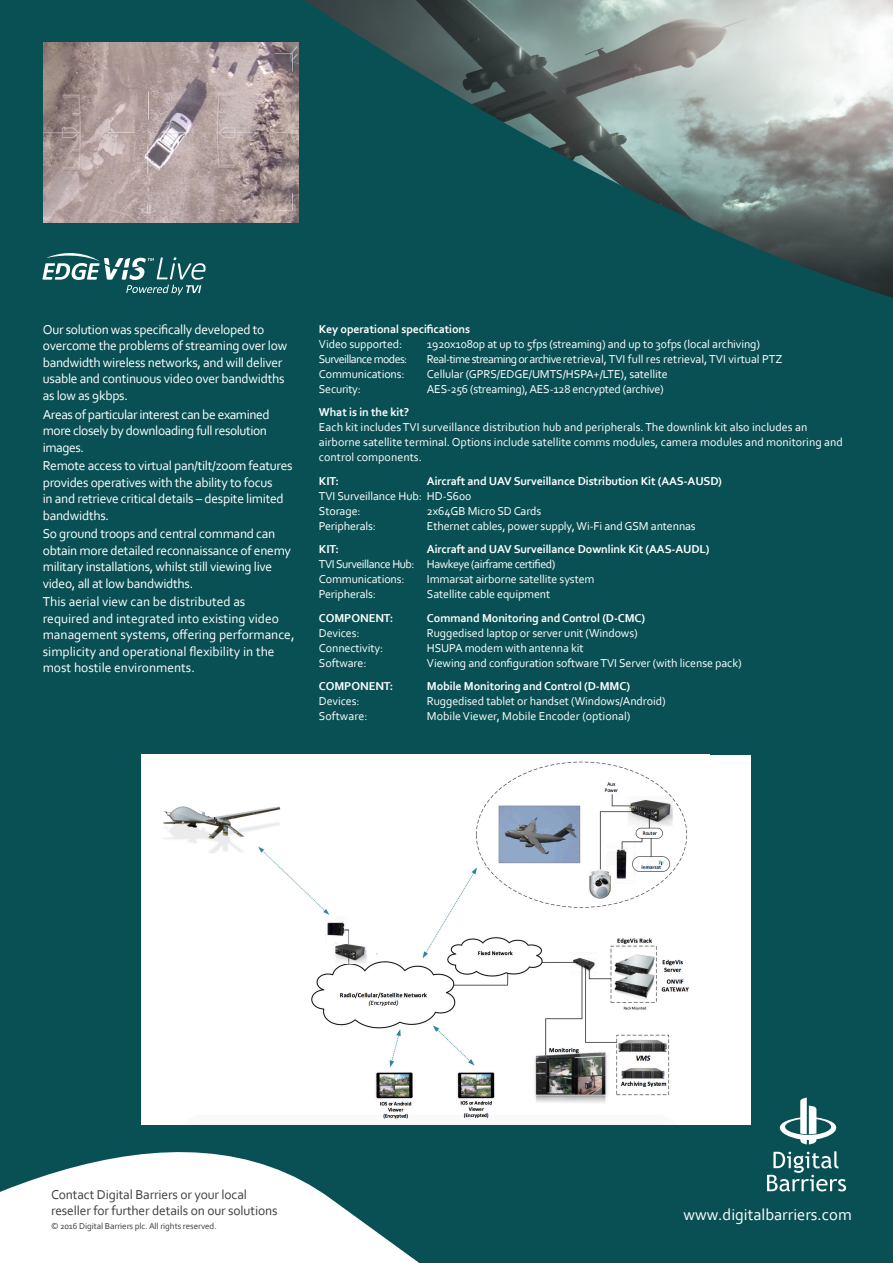
<style>
.page{position:relative;width:893px;height:1263px;background:#095054}
.page>*{position:absolute;margin:0;border:0;box-sizing:border-box;transform-origin:0 0}
.t1{font:16.5px "Corbel";color:#fff}
.t2{font:13.5px/16.5px "Corbel";letter-spacing:-.02em;color:#fff}
.t3{font:13.5px/16.5px "Corbel";color:#fff}
.body_copy{font:13.5px/16.5px "Corbel";letter-spacing:-.01em;color:#3e3e3f}
.t4{font:12px/15px "Corbel";letter-spacing:-.01em;color:#fff}
.t5{font:700 12px "Corbel";letter-spacing:-.01em;color:#fff}
.t6{font:12px "Corbel";letter-spacing:-.04em;color:#fff}
.t7{font:12px "Corbel";letter-spacing:-.05em;color:#fff}
.body_copy-2{font:9px "Corbel";letter-spacing:-.01em;color:#3e3e3f}
</style>
<div class="page">
<svg style="left:0;top:1088px;width:522px;height:175px"></svg>
<svg style="left:780px;top:1097px;width:56px;height:47px"></svg>
<svg style="left:767px;top:1151px;width:79px;height:40px"></svg>
<img style="left:304px;top:0;width:589px;height:298px">
<img style="left:43px;top:43px;width:256px;height:180px">
<svg style="left:42px;top:253px;width:164px;height:42px"></svg>
<div style="left:142px;top:755px;width:609px;height:369px;background:#fff"></div>
<img style="left:163px;top:761px;width:526px;height:358px">
<p class="t2" style="left:43px;top:321px;width:246px">Our solution was specifically developed to overcome the problems of streaming over low bandwidth wireless networks, and will deliver usable and continuous video over bandwidths as low as 9kbps.</p>
<p class="t2" style="left:43px;top:405px;width:228px">Areas of particular interest can be examined more closely by downloading full resolution images.</p>
<p class="t2" style="left:43px;top:457px;width:251px">Remote access to virtual pan/tilt/zoom features provides operatives with the ability to focus<br>in and retrieve critical details – despite limited bandwidths.</p>
<p class="t2" style="left:43px;top:525px;width:250px">So ground troops and central command can obtain more detailed reconnaissance of enemy military installations, whilst still viewing live video, all at low bandwidths.</p>
<p class="t3" style="left:43px;top:593px;width:253px">This aerial view can be distributed as required and integrated into existing video management systems, offering performance, simplicity and operational flexibility in the most hostile environments.</p>
<p class="t5" style="left:319px;top:321px;width:153px">Key operational specifications</p>
<p class="t4" style="left:319px;top:336px;width:85px">Video supported:</p>
<p class="t4" style="left:427px;top:336px;width:335px">1920x1080p at up to 5fps (streaming) and up to 30fps (local archiving)</p>
<p class="t7" style="left:319px;top:351px;width:90px">Surveillance modes:</p>
<p class="t4" style="left:427px;top:351px;width:357px">Real-time streaming or archive retrieval, TVI full res retrieval, TVI virtual PTZ</p>
<p class="t4" style="left:319px;top:366px;width:87px">Communications:</p>
<p class="t4" style="left:427px;top:366px;width:242px">Cellular (GPRS/EDGE/UMTS/HSPA+/LTE), satellite</p>
<p class="t4" style="left:319px;top:381px;width:44px">Security:</p>
<p class="t4" style="left:427px;top:381px;width:238px">AES-256 (streaming), AES-128 encrypted (archive)</p>
<p class="t5" style="left:319px;top:405px;width:92px">What is in the kit?</p>
<p class="t4" style="left:319px;top:420px;width:525px">Each kit includes TVI surveillance distribution hub and peripherals. The downlink kit also includes an airborne satellite terminal. Options include satellite comms modules, camera modules and monitoring and control components.</p>
<p class="t5" style="left:319px;top:473px;width:22px">KIT:</p>
<p class="t5" style="left:427px;top:473px;width:296px">Aircraft and UAV Surveillance Distribution Kit (AAS-AUSD)</p>
<p class="t4" style="left:319px;top:488px;width:154px">TVI Surveillance Hub: HD-S600</p>
<p class="t4" style="left:319px;top:503px;width:43px">Storage:</p>
<p class="t4" style="left:427px;top:503px;width:116px">2x64GB Micro SD Cards</p>
<p class="t4" style="left:319px;top:518px;width:59px">Peripherals:</p>
<p class="t4" style="left:427px;top:518px;width:270px">Ethernet cables, power supply, Wi-Fi and GSM antennas</p>
<p class="t5" style="left:319px;top:542px;width:22px">KIT:</p>
<p class="t5" style="left:427px;top:542px;width:284px">Aircraft and UAV Surveillance Downlink Kit (AAS-AUDL)</p>
<p class="t6" style="left:319px;top:557px;width:238px">TVI Surveillance Hub: Hawkeye (airframe certified)</p>
<p class="t4" style="left:319px;top:572px;width:87px">Communications:</p>
<p class="t4" style="left:427px;top:572px;width:169px">Immarsat airborne satellite system</p>
<p class="t4" style="left:319px;top:587px;width:59px">Peripherals:</p>
<p class="t4" style="left:427px;top:587px;width:125px">Satellite cable equipment</p>
<p class="t5" style="left:319px;top:610px;width:76px">COMPONENT:</p>
<p class="t5" style="left:427px;top:610px;width:220px">Command Monitoring and Control (D-CMC)</p>
<p class="t4" style="left:319px;top:625px;width:42px">Devices:</p>
<p class="t4" style="left:427px;top:625px;width:212px">Ruggedised laptop or server unit (Windows)</p>
<p class="t4" style="left:319px;top:640px;width:66px">Connectivity:</p>
<p class="t4" style="left:427px;top:640px;width:158px">HSUPA modem with antenna kit</p>
<p class="t4" style="left:319px;top:655px;width:49px">Software:</p>
<p class="t4" style="left:427px;top:655px;width:316px">Viewing and configuration software TVI Server (with license pack)</p>
<p class="t5" style="left:319px;top:679px;width:76px">COMPONENT:</p>
<p class="t5" style="left:427px;top:679px;width:205px">Mobile Monitoring and Control (D-MMC)</p>
<p class="t4" style="left:319px;top:694px;width:42px">Devices:</p>
<p class="t4" style="left:427px;top:694px;width:240px">Ruggedised tablet or handset (Windows/Android)</p>
<p class="t4" style="left:319px;top:709px;width:50px">Software:</p>
<p class="t4" style="left:427px;top:709px;width:205px">Mobile Viewer, Mobile Encoder (optional)</p>
<p class="body_copy" style="left:51px;top:1185px;width:228px">Contact Digital Barriers or your local reseller for further details on our solutions</p>
<p class="body_copy-2" style="left:51px;top:1220px;width:167px">© 2016 Digital Barriers plc. All rights reserved.</p>
<p class="t1" style="left:683px;top:1205px;width:170px">www.digitalbarriers.com</p>
</div>
